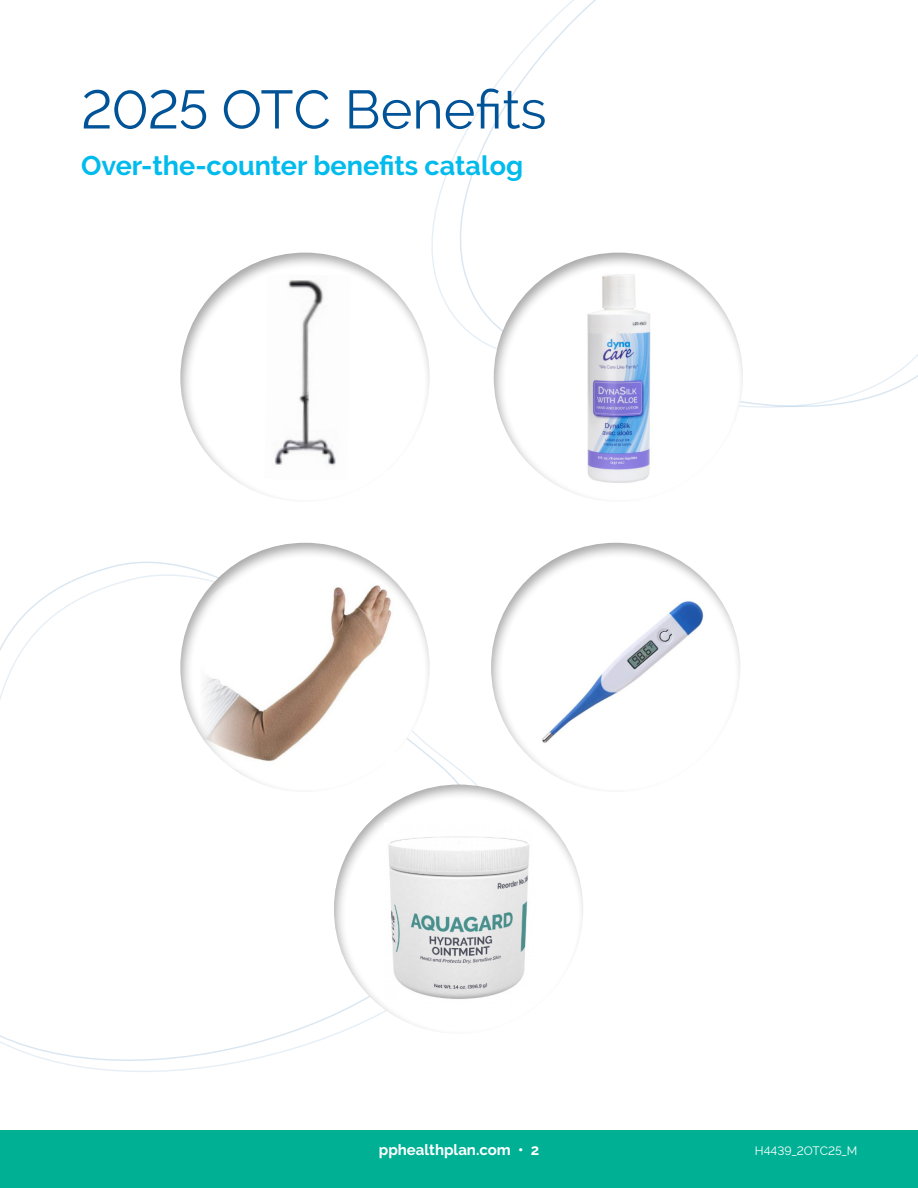
<style>
.page{position:relative;width:918px;height:1188px;background:#fff}
.page>*{position:absolute;margin:0;border:0;box-sizing:border-box;transform-origin:0 0}
.t1{font:54px "Raleway";color:#015398}
.t2{font:700 27px "Raleway";color:#00bbec}
.t3{font:700 15px "Raleway";color:#fff}
.t4{font:12px "Raleway";color:#fff}
</style>
<div class="page">
<div style="left:0;top:1130px;width:918px;height:58px;background:#00b095"></div>
<svg style="left:432px;top:0;width:486px;height:408px"></svg>
<svg style="left:0;top:561px;width:474px;height:502px"></svg>
<div style="left:180px;top:250px;width:252px;height:252px;background:#231f20;opacity:.4"></div>
<div style="left:180px;top:540px;width:252px;height:252px;background:#231f20;opacity:.4"></div>
<div style="left:493px;top:250px;width:252px;height:252px;background:#231f20;opacity:.4"></div>
<div style="left:490px;top:540px;width:252px;height:252px;background:#231f20;opacity:.4"></div>
<div style="left:333px;top:782px;width:252px;height:252px;background:#231f20;opacity:.4"></div>
<img style="left:536px;top:596px;width:171px;height:152px">
<img style="left:581px;top:268px;width:75px;height:216px">
<img style="left:199px;top:580px;width:207px;height:191px">
<img style="left:264px;top:274px;width:87px;height:206px">
<img style="left:384px;top:824px;width:149px;height:180px">
<p class="t1" style="left:81px;top:78px;width:467px">2025 OTC Benefits</p>
<p class="t2" style="left:81px;top:150px;width:444px">Over-the-counter benefits catalog</p>
<p class="t3" style="left:379px;top:1142px;width:162px">pphealthplan.com • 2</p>
<p class="t4" style="left:755px;top:1144px;width:104px">H4439_2OTC25_M</p>
</div>
